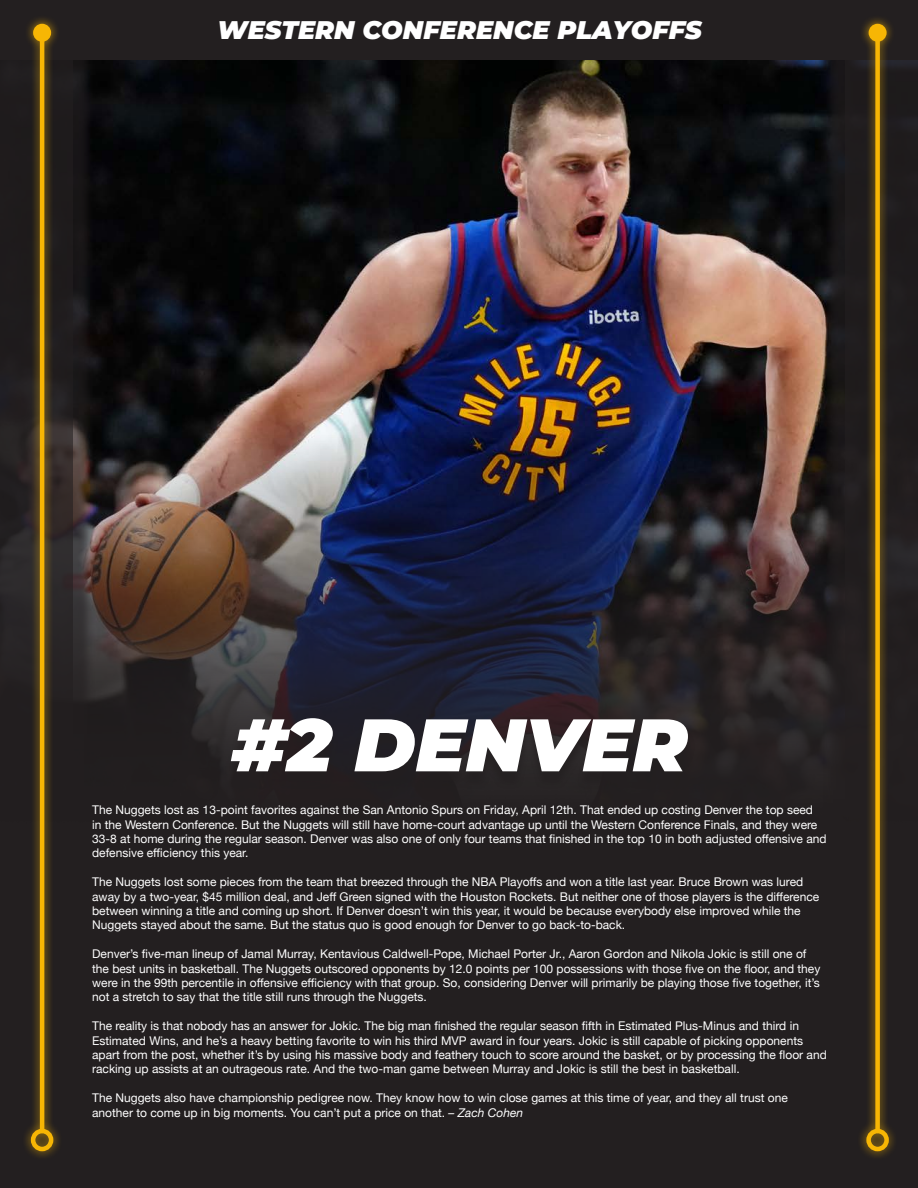
<style>
.page{position:relative;width:918px;height:1188px;background:#231f20}
.page>*{position:absolute;margin:0;border:0;box-sizing:border-box;transform-origin:0 0}
.Golfer_Name{font:italic 900 74.25px "Montserrat";color:#fff}
.Golfer_Name-2{font:italic 900 25.5px "Montserrat";color:#fff}
.t1{font:12px/14.4px "Helvetica Neue";color:#fff}
.s1{font-style:italic}
</style>
<div class="page">
<img style="left:96px;top:60px;width:726px;height:696px">
<div style="left:225px;top:723px;width:470px;height:66px;background:#231f20"></div>
<div style="left:7px;top:0;width:89px;height:1188px;background:#231f20;opacity:.75"></div>
<div style="left:0;top:0;width:73px;height:1188px;background:#231f20"></div>
<div style="left:822px;top:0;width:89px;height:1188px;background:#231f20;opacity:.75"></div>
<div style="left:845px;top:0;width:73px;height:1188px;background:#231f20"></div>
<div style="left:22px;top:14px;width:41px;height:1146px;background:#f7b604;opacity:.75"></div>
<hr style="left:40px;top:33px;width:4px;height:1098px;background:#f7b604">
<div style="left:33px;top:24px;width:18px;height:18px;background:#f7b604;border-radius:50%"></div>
<div style="left:31px;top:1129px;width:22px;height:22px;border:4px solid #f7b604;border-radius:50%"></div>
<div style="left:857px;top:14px;width:41px;height:1146px;background:#f7b604;opacity:.75"></div>
<div style="left:875px;top:33px;width:5px;height:1098px;background:#f7b604"></div>
<div style="left:869px;top:24px;width:18px;height:18px;background:#f7b604;border-radius:50%"></div>
<div style="left:866px;top:1129px;width:23px;height:22px;border:4px solid #f7b604;border-radius:50%"></div>
<p class="Golfer_Name-2" style="left:217px;top:11px;width:486px">WESTERN CONFERENCE PLAYOFFS</p>
<p class="Golfer_Name" style="left:232px;top:689px;width:457px">#2 DENVER</p>
<p class="t1" style="left:92px;top:803px;width:736px">The Nuggets lost as 13-point favorites against the San Antonio Spurs on Friday, April 12th. That ended up costing Denver the top seed<br>in the Western Conference. But the Nuggets will still have home-court advantage up until the Western Conference Finals, and they were 33-8 at home during the regular season. Denver was also one of only four teams that finished in the top 10 in both adjusted offensive and defensive efficiency this year.</p>
<p class="t1" style="left:92px;top:875px;width:729px">The Nuggets lost some pieces from the team that breezed through the NBA Playoffs and won a title last year. Bruce Brown was lured away by a two-year, $45 million deal, and Jeff Green signed with the Houston Rockets. But neither one of those players is the difference between winning a title and coming up short. If Denver doesn’t win this year, it would be because everybody else improved while the Nuggets stayed about the same. But the status quo is good enough for Denver to go back-to-back.</p>
<p class="t1" style="left:92px;top:947px;width:730px">Denver’s five-man lineup of Jamal Murray, Kentavious Caldwell-Pope, Michael Porter Jr., Aaron Gordon and Nikola Jokic is still one of the best units in basketball. The Nuggets outscored opponents by 12.0 points per 100 possessions with those five on the floor, and they were in the 99th percentile in offensive efficiency with that group. So, considering Denver will primarily be playing those five together, it’s not a stretch to say that the title still runs through the Nuggets.</p>
<p class="t1" style="left:92px;top:1019px;width:736px">The reality is that nobody has an answer for Jokic. The big man finished the regular season fifth in Estimated Plus-Minus and third in Estimated Wins, and he’s a heavy betting favorite to win his third MVP award in four years. Jokic is still capable of picking opponents apart from the post, whether it’s by using his massive body and feathery touch to score around the basket, or by processing the floor and racking up assists at an outrageous rate. And the two-man game between Murray and Jokic is still the best in basketball.</p>
<p class="t1" style="left:92px;top:1091px;width:697px">The Nuggets also have championship pedigree now. They know how to win close games at this time of year, and they all trust one another to come up in big moments. You can’t put a price on that. <span class="s1">– Zach Cohen</span></p>
</div>
